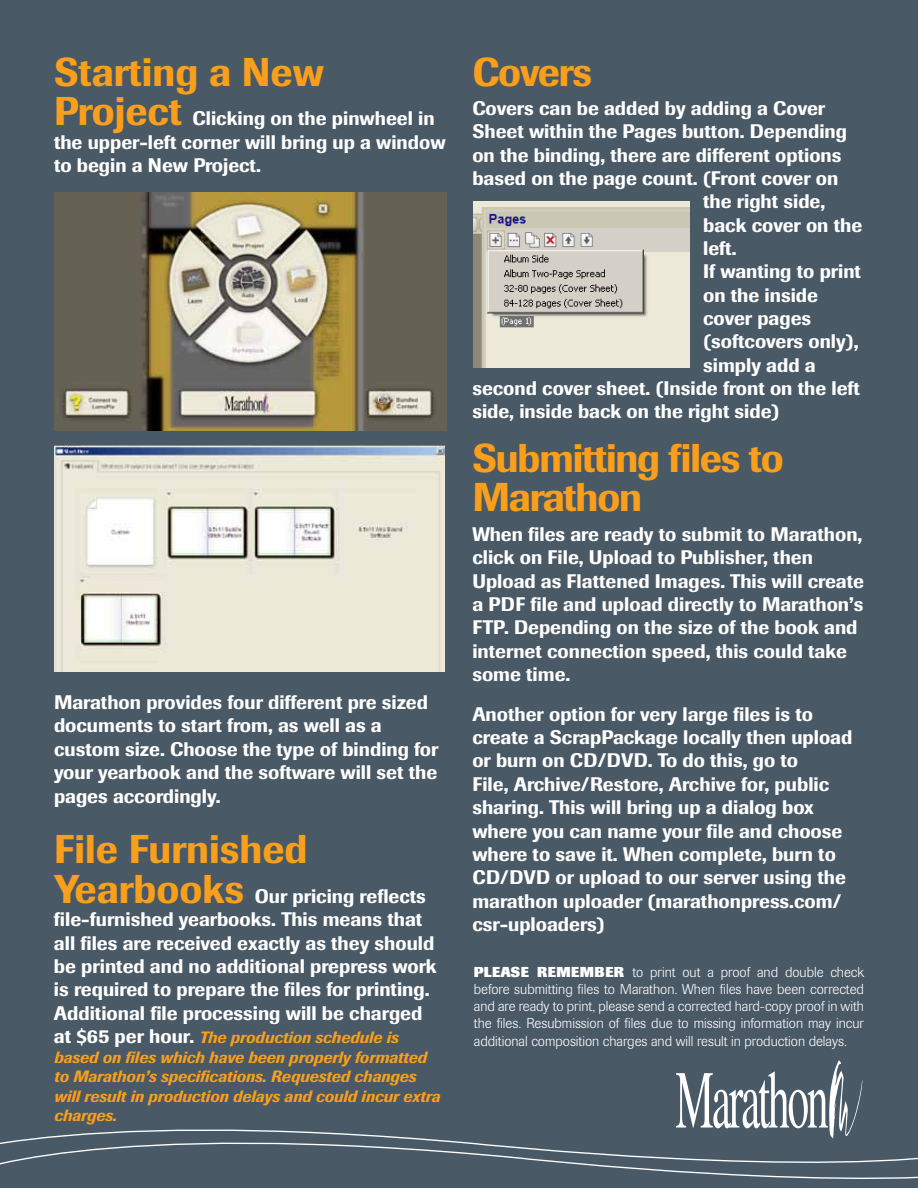
<style>
.page{position:relative;width:918px;height:1188px;background:#fff}
.page>*{position:absolute;margin:0;border:0;box-sizing:border-box;transform-origin:0 0}
.t1{font:500 39.75px/39.8px "Imago";letter-spacing:-.03em;color:#f99f1b}
.t2{font:500 39.75px "Imago";color:#f99f1b}
.t3{font:500 19.5px/23.4px "Imago";color:#fff}
.t4{font:italic 500 16.2px/19.5px "Imago";color:#f99f1b}
.t5{font:300 14.25px/17.1px "Imago";color:#fff;text-align:justify}
.s1{font-size:39.75px;color:#f99f1b}
.s2{font-style:normal;font-size:19.5px;color:#fff}
.s3{font-weight:800}
</style>
<div class="page">
<div style="left:0;top:0;width:918px;height:1104px;background:#495966"></div>
<svg style="left:676px;top:1060px;width:186px;height:44px;background:#6a7781"></svg>
<img style="left:54px;top:192px;width:392px;height:239px">
<img style="left:54px;top:446px;width:391px;height:226px">
<svg style="left:0;top:1104px;width:918px;height:12px;background:#566571"></svg>
<svg style="left:0;top:1116px;width:918px;height:72px;background:#52616d"></svg>
<img style="left:474px;top:201px;width:216px;height:167px">
<h1 class="t2" style="left:54px;top:48px;width:271px">Starting a New</h1>
<p class="t3" style="left:54px;top:107px;width:393px"><span class="s1">Project</span> Clicking on the pinwheel in the upper-left corner will bring up a window to begin a New Project.</p>
<p class="t3" style="left:54px;top:691px;width:386px">Marathon provides four different pre sized documents to start from, as well as a custom size. Choose the type of binding for your yearbook and the software will set the pages accordingly.</p>
<h1 class="t2" style="left:54px;top:825px;width:255px">File Furnished</h1>
<p class="t3" style="left:54px;top:884px;width:384px"><span class="s1">Yearbooks</span> Our pricing reflects file-furnished yearbooks. This means that all files are received exactly as they should be printed and no additional prepress work is required to prepare the files for printing.<br>Additional file processing will be charged</p>
<p class="t4" style="left:54px;top:1028px;width:388px"><span class="s2">at $65 per hour.</span> The production schedule is based on files which have been properly formatted to Marathon’s specifications. Requested changes will result in production delays and could incur extra charges.</p>
<h1 class="t1" style="left:472px;top:52px;width:121px">Covers</h1>
<p class="t3" style="left:472px;top:96px;width:354px">Covers can be added by adding a Cover</p>
<p class="t3" style="left:472px;top:120px;width:376px">Sheet within the Pages button. Depending</p>
<p class="t3" style="left:472px;top:143px;width:371px">on the binding, there are different options</p>
<p class="t3" style="left:472px;top:166px;width:367px">based on the page count. (Front cover on</p>
<p class="t3" style="left:703px;top:190px;width:124px">the right side,</p>
<p class="t3" style="left:703px;top:213px;width:161px">back cover on the</p>
<p class="t3" style="left:703px;top:236px;width:35px">left.</p>
<p class="t3" style="left:703px;top:260px;width:159px">If wanting to print</p>
<p class="t3" style="left:703px;top:283px;width:116px">on the inside</p>
<p class="t3" style="left:703px;top:306px;width:110px">cover pages</p>
<p class="t3" style="left:703px;top:330px;width:157px">(softcovers only),</p>
<p class="t3" style="left:703px;top:353px;width:114px">simply add a</p>
<p class="t3" style="left:472px;top:377px;width:389px">second cover sheet. (Inside front on the left</p>
<p class="t3" style="left:472px;top:400px;width:309px">side, inside back on the right side)</p>
<h1 class="t1" style="left:472px;top:438px;width:313px">Submitting files to<br>Marathon</h1>
<p class="t3" style="left:472px;top:522px;width:393px">When files are ready to submit to Marathon, click on File, Upload to Publisher, then Upload as Flattened Images. This will create a PDF file and upload directly to Marathon’s FTP. Depending on the size of the book and internet connection speed, this could take some time.</p>
<p class="t3" style="left:472px;top:702px;width:382px">Another option for very large files is to create a ScrapPackage locally then upload or burn on CD/DVD. To do this, go to<br>File, Archive/Restore, Archive for, public sharing. This will bring up a dialog box where you can name your file and choose where to save it. When complete, burn to CD/DVD or upload to our server using the marathon uploader (marathonpress.com/ csr-uploaders)</p>
<p class="t5" style="left:474px;top:964px;width:392px"><span class="s3">PLEASE REMEMBER</span> to print out a proof and double check before submitting files to Marathon. When files have been corrected and are ready to print, please send a corrected hard-copy proof in with the files. Resubmission of files due to missing information may incur additional composition charges and will result in production delays.</p>
</div>
